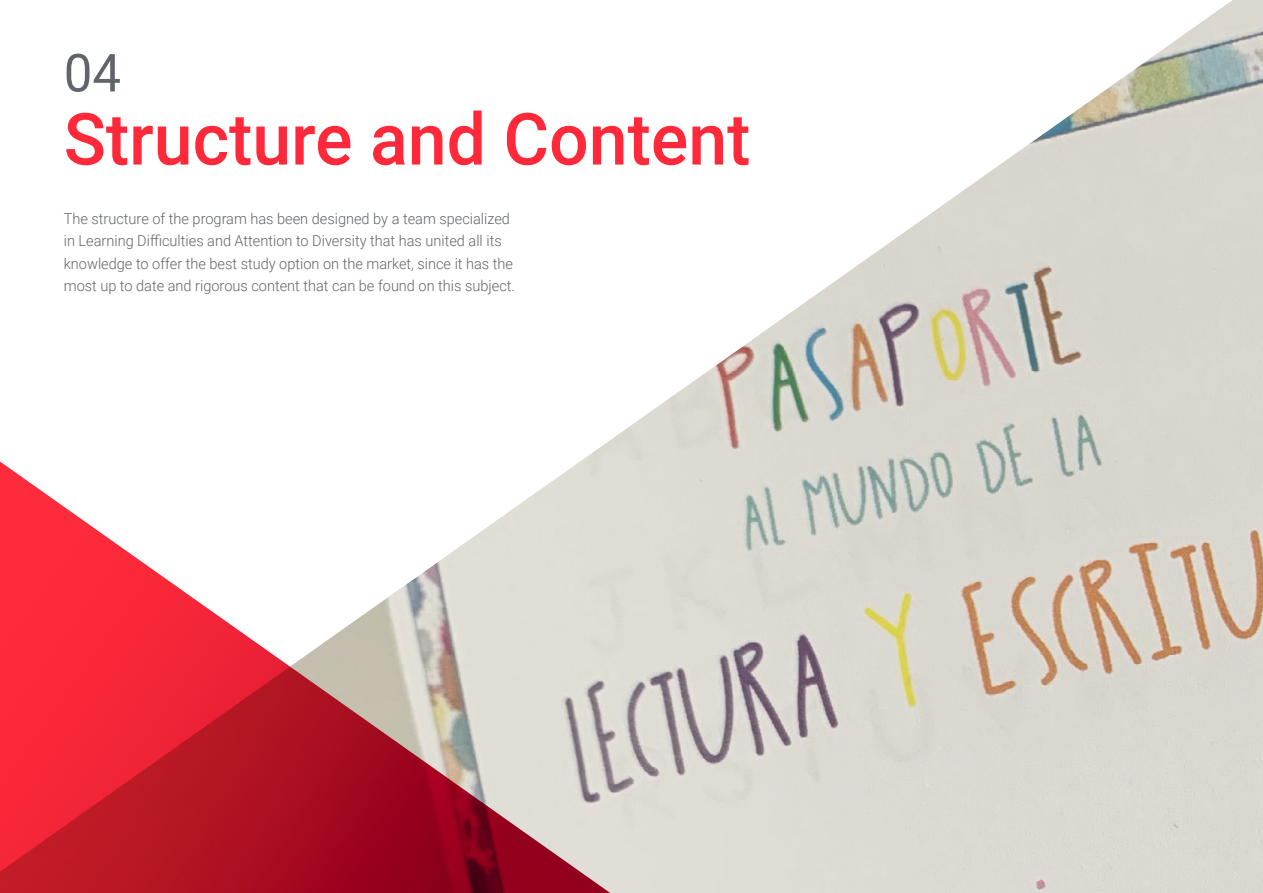
<style>
.page{position:relative;width:1263px;height:893px;background:#fff}
.page>*{position:absolute;margin:0;border:0;box-sizing:border-box;transform-origin:0 0}
.t1{font:500 72px "Roboto";color:#ff293a}
.t2{font:52.5px "Roboto";color:#61646a}
.t3{font:300 15px/22.5px "Roboto";color:#61646a}
</style>
<div class="page">
<img style="left:602px;top:0;width:661px;height:893px">
<svg style="left:0;top:446px;width:640px;height:447px"></svg>
<h2 class="t2" style="left:64px;top:36px;width:59px">04</h2>
<h1 class="t1" style="left:64px;top:89px;width:688px">Structure and Content</h1>
<p class="t3" style="left:64px;top:207px;width:453px">The structure of the program has been designed by a team specialized in Learning Difficulties and Attention to Diversity that has united all its knowledge to offer the best study option on the market, since it has the most up to date and rigorous content that can be found on this subject.</p>
</div>
